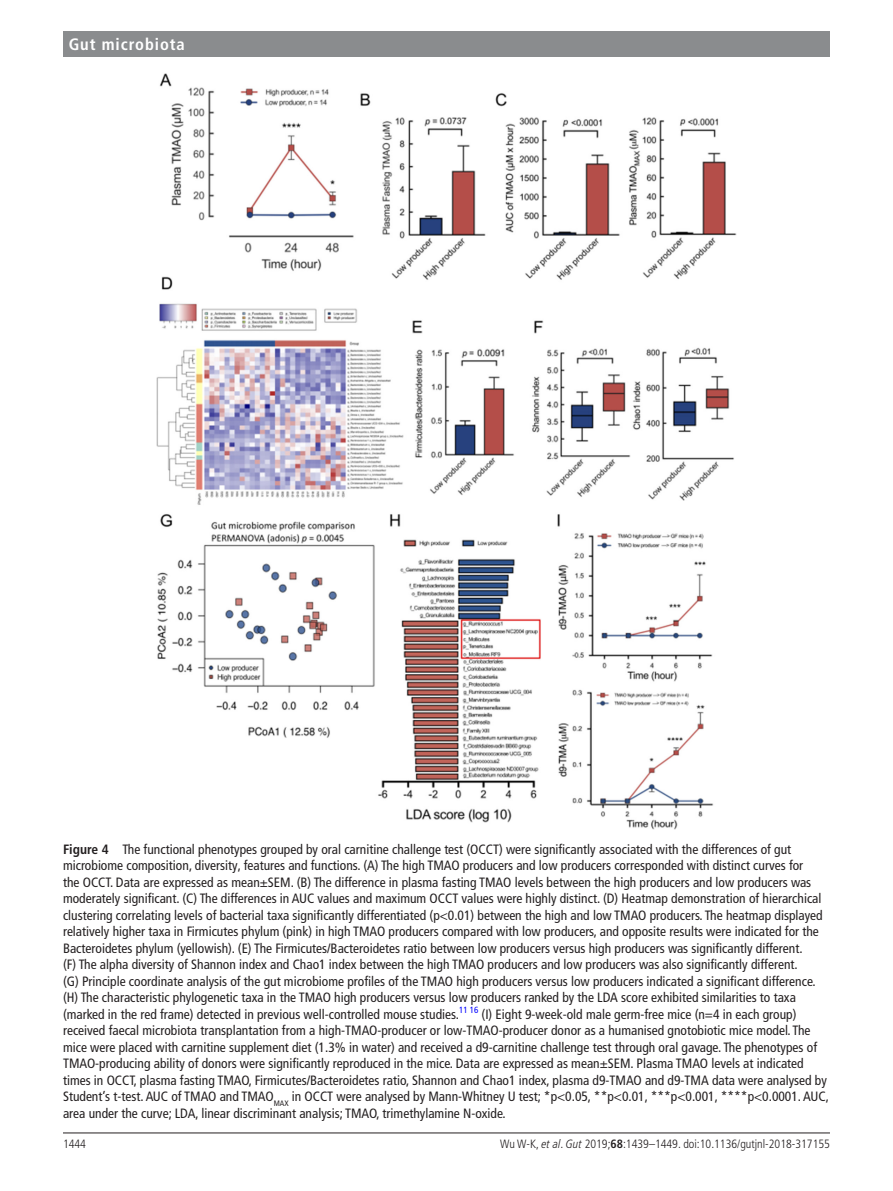
<style>
.page{position:relative;width:893px;height:1191px;background:#fff}
.page>*{position:absolute;margin:0;border:0;box-sizing:border-box;transform-origin:0 0}
.t1{font:700 condensed 16.5px "Frutiger LT Pro";letter-spacing:.055em;color:#fff}
.t2{font:condensed 13.5px/16.5px "Frutiger LT Pro";color:#231f20}
.t3{font:300 condensed 12px "Frutiger LT Pro";color:#231f20}
.s1{font-weight:700}
.s2{font-style:italic}
</style>
<div class="page">
<hr style="left:63px;top:1132px;width:767px;height:1px;background:#231f20">
<div style="left:63px;top:31px;width:767px;height:25px;background:#8a8c8e"></div>
<img style="left:157px;top:73px;width:579px;height:756px">
<p class="t1" style="left:69px;top:34px;width:118px">Gut microbiota</p>
<p class="t2" style="left:63px;top:841px;width:767px"><span class="s1">Figure 4</span> The functional phenotypes grouped by oral carnitine challenge test (OCCT) were significantly associated with the differences of gut microbiome composition, diversity, features and functions. (A) The high TMAO producers and low producers corresponded with distinct curves for<br>the OCCT. Data are expressed as mean±SEM. (B) The difference in plasma fasting TMAO levels between the high producers and low producers was moderately significant. (C) The differences in AUC values and maximum OCCT values were highly distinct. (D) Heatmap demonstration of hierarchical clustering correlating levels of bacterial taxa significantly differentiated (p&lt;0.01) between the high and low TMAO producers. The heatmap displayed relatively higher taxa in Firmicutes phylum (pink) in high TMAO producers compared with low producers, and opposite results were indicated for the Bacteroidetes phylum (yellowish). (E) The Firmicutes/Bacteroidetes ratio between low producers versus high producers was significantly different.<br>(F) The alpha diversity of Shannon index and Chao1 index between the high TMAO producers and low producers was also significantly different.<br>(G) Principle coordinate analysis of the gut microbiome profiles of the TMAO high producers versus low producers indicated a significant difference. (H) The characteristic phylogenetic taxa in the TMAO high producers versus low producers ranked by the LDA score exhibited similarities to taxa (marked in the red frame) detected in previous well-controlled mouse studies.<sup>11</sup> <sup>16</sup> (I) Eight 9-week-old male germ-free mice (n=4 in each group) received faecal microbiota transplantation from a high-TMAO-producer or low-TMAO-producer donor as a humanised gnotobiotic mice model. The mice were placed with carnitine supplement diet (1.3% in water) and received a d9-carnitine challenge test through oral gavage. The phenotypes of TMAO-producing ability of donors were significantly reproduced in the mice. Data are expressed as mean±SEM. Plasma TMAO levels at indicated times in OCCT, plasma fasting TMAO, Firmicutes/Bacteroidetes ratio, Shannon and Chao1 index, plasma d9-TMAO and d9-TMA data were analysed by Student’s t-test. AUC of TMAO and TMAO<sub>MAX</sub> in OCCT were analysed by Mann-Whitney U test; *p&lt;0.05, **p&lt;0.01, ***p&lt;0.001, ****p&lt;0.0001. AUC, area under the curve; LDA, linear discriminant analysis; TMAO, trimethylamine N-oxide.</p>
<p class="t3" style="left:63px;top:1136px;width:25px">1444</p>
<p class="t3" style="left:500px;top:1136px;width:331px">Wu W-K, <span class="s2">et al</span>. <span class="s2">Gut</span> 2019;<span class="s1">68</span>:1439–1449. doi:10.1136/gutjnl-2018-317155</p>
</div>
